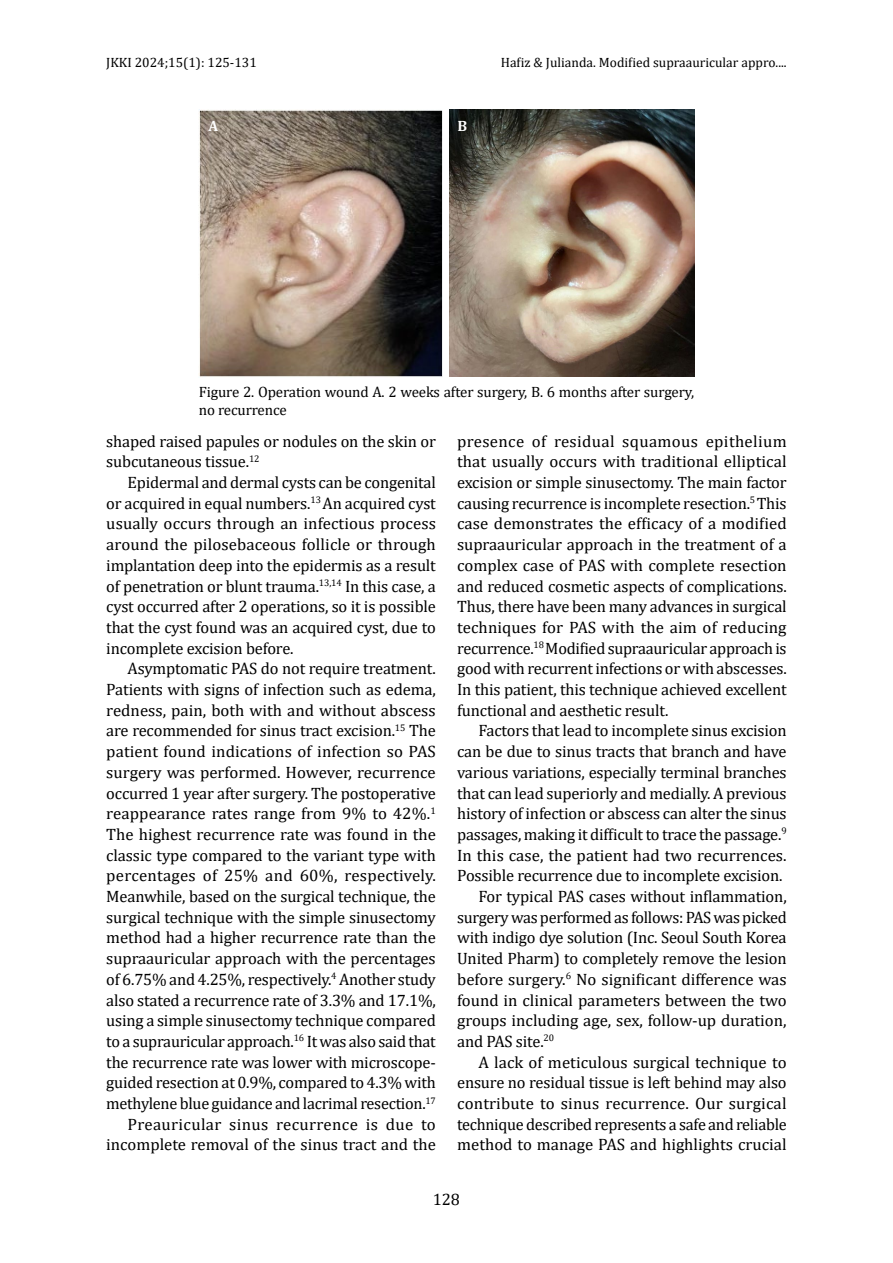
<style>
.page{position:relative;width:893px;height:1263px;background:#fff}
.page>*{position:absolute;margin:0;border:0;box-sizing:border-box;transform-origin:0 0}
.t1{font:16.5px/20.7px "Cambria";letter-spacing:-.01em;color:#000;text-align:justify}
.t2{font:16.5px "Cambria";letter-spacing:.01em;color:#000}
.t3{font:15px/18px "Cambria";letter-spacing:-.01em;color:#000}
.t4{font:700 15px "Cambria";color:#fff}
.t5{font:13.5px "Cambria";color:#000}
</style>
<div class="page">
<img style="left:199px;top:109px;width:243px;height:268px">
<img style="left:450px;top:109px;width:244px;height:267px">
<p class="t5" style="left:106px;top:55px;width:152px">JKKI 2024;15(1): 125-131</p>
<p class="t5" style="left:501px;top:55px;width:287px">Hafiz &amp; Julianda. Modified supraauricular appro....</p>
<p class="t4" style="left:208px;top:115px;width:11px">A</p>
<p class="t4" style="left:457px;top:115px;width:11px">B</p>
<p class="t3" style="left:199px;top:383px;width:497px">Figure 2. Operation wound A. 2 weeks after surgery, B. 6 months after surgery, no recurrence</p>
<p class="t1" style="left:106px;top:430px;width:331px">shaped raised papules or nodules on the skin or subcutaneous tissue.<sup>12</sup></p>
<p class="t1" style="left:106px;top:472px;width:331px;text-indent:21px">Epidermal and dermal cysts can be congenital or acquired in equal numbers.<sup>13</sup> An acquired cyst usually occurs through an infectious process around the pilosebaceous follicle or through implantation deep into the epidermis as a result of penetration or blunt trauma.<sup>13,14</sup> In this case, a cyst occurred after 2 operations, so it is possible that the cyst found was an acquired cyst, due to incomplete excision before.</p>
<p class="t1" style="left:106px;top:658px;width:331px;text-align:right">Asymptomatic PAS do not require treatment.<br>Patients with signs of infection such as edema, redness, pain, both with and without abscess are recommended for sinus tract excision.<sup>15</sup> The patient found indications of infection so PAS surgery was performed. However, recurrence occurred 1 year after surgery. The postoperative reappearance rates range from 9% to 42%.<sup>1<br></sup>The highest recurrence rate was found in the classic type compared to the variant type with percentages of 25% and 60%, respectively.<br>Meanwhile, based on the surgical technique, the surgical technique with the simple sinusectomy method had a higher recurrence rate than the supraauricular approach with the percentages of 6.75% and 4.25%, respectively.<sup>4</sup> Another study also stated a recurrence rate of 3.3% and 17.1%, using a simple sinusectomy technique compared to a suprauricular approach.<sup>16</sup> It was also said that the recurrence rate was lower with microscope&shy;guided resection at 0.9%, compared to 4.3% with methylene blue guidance and lacrimal resection.<sup>17<br></sup>Preauricular sinus recurrence is due to incomplete removal of the sinus tract and the</p>
<p class="t1" style="left:457px;top:430px;width:331px">presence of residual squamous epithelium that usually occurs with traditional elliptical excision or simple sinusectomy. The main factor causing recurrence is incomplete resection.<sup>5</sup> This case demonstrates the efficacy of a modified supraauricular approach in the treatment of a complex case of PAS with complete resection and reduced cosmetic aspects of complications.<br>Thus, there have been many advances in surgical techniques for PAS with the aim of reducing recurrence.<sup>18</sup> Modified supraauricular approach is good with recurrent infections or with abscesses.<br>In this patient, this technique achieved excellent functional and aesthetic result.</p>
<p class="t1" style="left:478px;top:720px;width:310px">Factors that lead to incomplete sinus excision</p>
<p class="t1" style="left:457px;top:741px;width:331px">can be due to sinus tracts that branch and have</p>
<p class="t1" style="left:457px;top:762px;width:331px">various variations, especially terminal branches</p>
<p class="t1" style="left:457px;top:782px;width:331px">that can lead superiorly and medially. A previous</p>
<p class="t1" style="left:457px;top:803px;width:331px">history of infection or abscess can alter the sinus</p>
<p class="t1" style="left:457px;top:824px;width:331px">passages, making it difficult to trace the passage.<sup>9</sup></p>
<p class="t1" style="left:457px;top:844px;width:331px">In this case, the patient had two recurrences.</p>
<p class="t1" style="left:457px;top:865px;width:327px">Possible recurrence due to incomplete excision.</p>
<p class="t1" style="left:478px;top:886px;width:310px">For typical PAS cases without inflammation,</p>
<p class="t1" style="left:457px;top:907px;width:331px">surgery was performed as follows: PAS was picked</p>
<p class="t1" style="left:457px;top:927px;width:331px">with indigo dye solution (Inc. Seoul South Korea</p>
<p class="t1" style="left:457px;top:948px;width:331px">United Pharm) to completely remove the lesion</p>
<p class="t1" style="left:457px;top:969px;width:331px">before surgery.<sup>6</sup> No significant difference was</p>
<p class="t1" style="left:457px;top:989px;width:331px">found in clinical parameters between the two</p>
<p class="t1" style="left:457px;top:1010px;width:331px">groups including age, sex, follow-up duration,</p>
<p class="t1" style="left:457px;top:1031px;width:99px">and PAS site.<sup>20</sup></p>
<p class="t1" style="left:478px;top:1051px;width:310px">A lack of meticulous surgical technique to</p>
<p class="t1" style="left:457px;top:1072px;width:331px">ensure no residual tissue is left behind may also</p>
<p class="t2" style="left:457px;top:1094px;width:331px">contribute to sinus recurrence. Our surgical</p>
<p class="t1" style="left:457px;top:1114px;width:331px">technique described represents a safe and reliable</p>
<p class="t1" style="left:457px;top:1134px;width:331px">method to manage PAS and highlights crucial</p>
<p class="t1" style="left:433px;top:1189px;width:29px">128</p>
</div>
